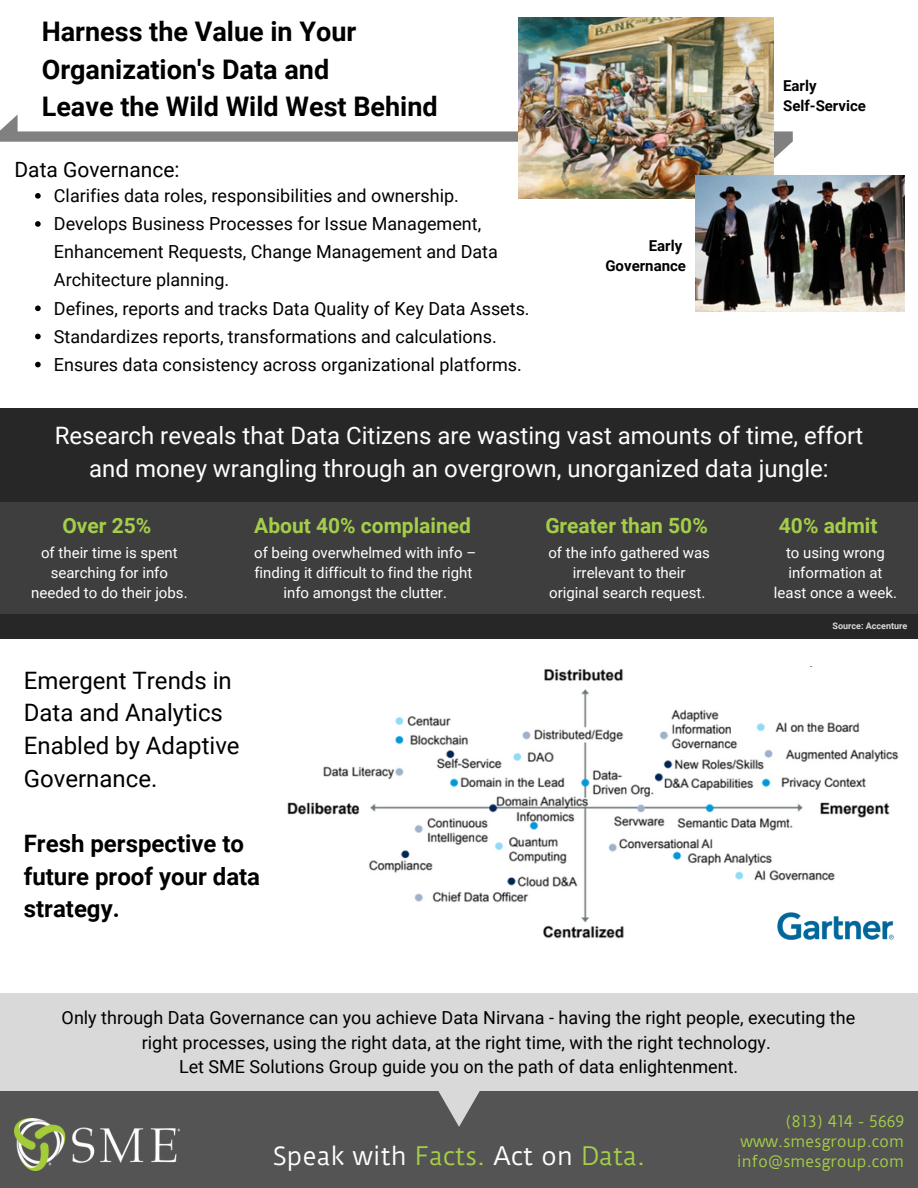
<style>
.page{position:relative;width:918px;height:1188px;background:#fff}
.page>*{position:absolute;margin:0;border:0;box-sizing:border-box;transform-origin:0 0}
.t1{font:700 27px/37.2px "Roboto";color:#000}
.t2{font:24px/32.7px "Roboto";color:#fff;text-align:center}
.t3{font:24px/32.7px "Roboto";color:#000}
.t4{font:700 24px/32.7px "Roboto";color:#000}
.t5{font:24px "Duru Sans";color:#fff}
.t6{font:700 21px "Roboto";color:#a4ce49}
.t7{font:21px "Roboto";color:#000}
.t8{font:18px/28.2px "Roboto";color:#000}
.t9{font:15px/20.2px "Roboto";color:#fff;text-align:center}
.t10{font:15px/20.2px "Duru Sans";color:#a4ce49;text-align:right}
.t11{font:700 15px/20.2px "Roboto";color:#000}
.t12{font:700 9px "Roboto";color:#d9d9d9}
.s1{color:#a4ce49}
</style>
<div class="page">
<div style="left:0;top:1091px;width:918px;height:97px;background:#545454"></div>
<img style="left:15px;top:1119px;width:165px;height:51px">
<svg style="left:35px;top:193px;width:6px;height:6px"></svg>
<svg style="left:35px;top:221px;width:6px;height:6px"></svg>
<svg style="left:35px;top:306px;width:6px;height:5px"></svg>
<svg style="left:35px;top:334px;width:6px;height:5px"></svg>
<svg style="left:35px;top:362px;width:6px;height:5px"></svg>
<div style="left:0;top:408px;width:918px;height:258px;background:#272727"></div>
<div style="left:0;top:503px;width:918px;height:111px;background:#3e3e3e"></div>
<div style="left:0;top:639px;width:918px;height:258px;background:#fff"></div>
<img style="left:287px;top:669px;width:612px;height:271px">
<svg style="left:0;top:114px;width:793px;height:44px"></svg>
<img style="left:518px;top:17px;width:256px;height:181px">
<img style="left:695px;top:176px;width:210px;height:136px">
<svg style="left:438px;top:1091px;width:42px;height:36px"></svg>
<div style="left:0;top:993px;width:918px;height:98px;background:#d9d9d9"></div>
<img style="left:778px;top:912px;width:115px;height:27px">
<h1 class="t1" style="left:42px;top:14px;width:398px">Harness the Value in Your<br>Organization's Data and<br>Leave the Wild Wild West Behind</h1>
<p class="t7" style="left:15px;top:158px;width:167px">Data Governance:</p>
<p class="t8" style="left:54px;top:182px;width:477px">Clarifies data roles, responsibilities and ownership.<br>Develops Business Processes for Issue Management, Enhancement Requests, Change Management and Data Architecture planning.<br>Defines, reports and tracks Data Quality of Key Data Assets.<br>Standardizes reports, transformations and calculations.<br>Ensures data consistency across organizational platforms.</p>
<p class="t11" style="left:605px;top:236px;width:82px;text-align:right">Early<br>Governance</p>
<p class="t11" style="left:783px;top:76px;width:84px">Early<br>Self-Service</p>
<h2 class="t2" style="left:55px;top:419px;width:810px">Research reveals that Data Citizens are wasting vast amounts of time, effort and money wrangling through an overgrown, unorganized data jungle:</h2>
<p class="t6" style="left:62px;top:514px;width:90px">Over 25%</p>
<p class="t6" style="left:254px;top:514px;width:218px">About 40% complained</p>
<p class="t6" style="left:545px;top:514px;width:164px">Greater than 50%</p>
<p class="t6" style="left:779px;top:514px;width:100px">40% admit</p>
<p class="t9" style="left:31px;top:543px;width:158px">of their time is spent searching for info needed to do their jobs.</p>
<p class="t9" style="left:254px;top:543px;width:224px">of being overwhelmed with info – finding it difficult to find the right info amongst the clutter.</p>
<p class="t9" style="left:774px;top:543px;width:124px">to using wrong information at least once a week.</p>
<p class="t9" style="left:548px;top:543px;width:163px">of the info gathered was irrelevant to their original search request.</p>
<h2 class="t3" style="left:24px;top:664px;width:217px">Emergent Trends in<br>Data and Analytics<br>Enabled by Adaptive<br>Governance.</h2>
<h2 class="t4" style="left:24px;top:827px;width:238px">Fresh perspective to future proof your data strategy.</h2>
<p class="t12" style="left:833px;top:620px;width:76px">Source: Accenture</p>
<p class="t8" style="left:62px;top:1005px;width:795px;line-height:24.8px;text-align:center">Only through Data Governance can you achieve Data Nirvana - having the right people, executing the right processes, using the right data, at the right time, with the right technology.<br>Let SME Solutions Group guide you on the path of data enlightenment.</p>
<p class="t10" style="left:741px;top:1111px;width:165px">(813) 414 - 5669 www.smesgroup.com</p>
<h2 class="t5" style="left:273px;top:1141px;width:374px">Speak with <span class="s1">Facts.</span> Act on <span class="s1">Data.</span></h2>
<p class="t10" style="left:737px;top:1152px;width:169px">info@smesgroup.com</p>
</div>
